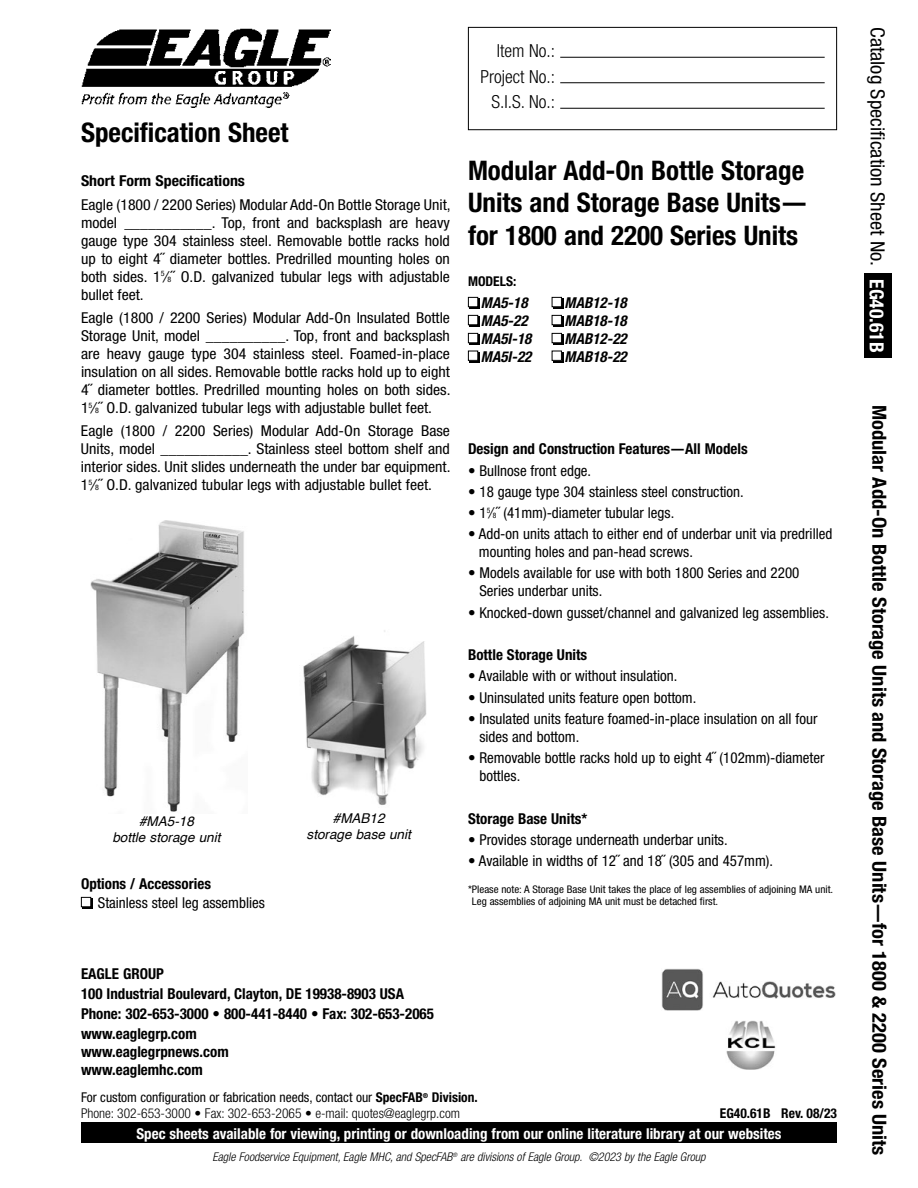
<style>
.page{position:relative;width:918px;height:1188px;background:#fff}
.page>*{position:absolute;margin:0;border:0;box-sizing:border-box;transform-origin:0 0}
.t1{font:700 condensed 27px/32.4px "Helvetica Neue LT Pro";color:#000}
.t2{font:700 condensed 19.5px "Helvetica Neue LT Pro";color:#000;scale:1.05 1}
.t3{font:condensed 19.5px "Helvetica Neue LT Pro";color:#000;scale:1.05 1}
.t4{font:300 condensed 18px/25.5px "Helvetica Neue LT Pro";color:#000;text-align:right}
.t5{font:condensed 15px/18px "Helvetica Neue LT Pro";color:#000;text-align:justify;scale:1.06 1}
.t6{font:condensed 15px/18px "Helvetica Neue LT Pro";color:#000}
.t7{font:700 condensed 15px/20.1px "Helvetica Neue LT Pro";color:#000}
.t8{font:700 condensed 15px "Helvetica Neue LT Pro";color:#fff}
.t9{font:italic 700 condensed 15px/18px "Helvetica Neue LT Pro";color:#000}
.t10{font:700 condensed 15px "Helvetica Neue LT Pro";color:#000;scale:1.06 1}
.t11{font:300 condensed 13.5px/16.2px "Helvetica Neue LT Pro";color:#000}
.t12{font:italic 13.5px/16.2px "Helvetica";color:#000;text-align:center}
.t13{font:700 condensed 13.5px "Helvetica Neue LT Pro";color:#000}
.t14{font:italic 300 condensed 12px "Helvetica Neue LT Pro";color:#000}
.t15{font:condensed 10.5px/12.6px "Helvetica Neue LT Pro";color:#000;scale:1.05 1}
.s1{font-size:7.5px}
.s2{font-weight:400}
.s3{font-weight:700}
.s4{font-weight:700;color:#fff}
</style>
<div class="page">
<div style="left:864px;top:274px;width:28px;height:84px;background:#000"></div>
<div style="left:468px;top:27px;width:369px;height:103px;border:1px solid #000"></div>
<hr style="left:560px;top:57px;width:265px;height:1px;background:#000">
<hr style="left:560px;top:82px;width:265px;height:1px;background:#000">
<hr style="left:560px;top:108px;width:265px;height:1px;background:#000">
<img style="left:81px;top:28px;width:250px;height:79px">
<div style="left:81px;top:1122px;width:756px;height:21px;background:#000"></div>
<img style="left:726px;top:1020px;width:50px;height:50px">
<img style="left:662px;top:969px;width:174px;height:41px">
<div style="left:82px;top:898px;width:11px;height:11px;background:#000"></div>
<div style="left:81px;top:897px;width:10px;height:10px;background:#fff"></div>
<div style="left:81px;top:897px;width:10px;height:10px;border:1px solid #000"></div>
<div style="left:470px;top:352px;width:10px;height:10px;background:#000"></div>
<div style="left:468px;top:351px;width:10px;height:9px;background:#fff"></div>
<div style="left:468px;top:351px;width:10px;height:10px;border:1px solid #000"></div>
<div style="left:470px;top:298px;width:10px;height:11px;background:#000"></div>
<div style="left:468px;top:297px;width:10px;height:10px;background:#fff"></div>
<div style="left:468px;top:297px;width:10px;height:10px;border:1px solid #000"></div>
<div style="left:470px;top:317px;width:10px;height:10px;background:#000"></div>
<div style="left:468px;top:315px;width:10px;height:10px;background:#fff"></div>
<div style="left:468px;top:315px;width:10px;height:10px;border:1px solid #000"></div>
<div style="left:470px;top:335px;width:10px;height:10px;background:#000"></div>
<div style="left:468px;top:333px;width:10px;height:10px;background:#fff"></div>
<div style="left:468px;top:333px;width:10px;height:10px;border:1px solid #000"></div>
<div style="left:553px;top:298px;width:10px;height:11px;background:#000"></div>
<div style="left:552px;top:297px;width:9px;height:10px;background:#fff"></div>
<div style="left:552px;top:297px;width:10px;height:10px;border:1px solid #000"></div>
<div style="left:553px;top:352px;width:10px;height:10px;background:#000"></div>
<div style="left:552px;top:351px;width:9px;height:9px;background:#fff"></div>
<div style="left:552px;top:351px;width:10px;height:10px;border:1px solid #000"></div>
<div style="left:553px;top:335px;width:10px;height:10px;background:#000"></div>
<div style="left:552px;top:333px;width:9px;height:10px;background:#fff"></div>
<div style="left:552px;top:333px;width:10px;height:10px;border:1px solid #000"></div>
<div style="left:553px;top:317px;width:10px;height:10px;background:#000"></div>
<div style="left:552px;top:315px;width:9px;height:10px;background:#fff"></div>
<div style="left:552px;top:315px;width:10px;height:10px;border:1px solid #000"></div>
<img style="left:90px;top:520px;width:155px;height:292px">
<img style="left:303px;top:630px;width:124px;height:175px">
<h1 class="t1" style="left:81px;top:116px;width:209px">Specification Sheet</h1>
<p class="t10" style="left:81px;top:172px;width:156px">Short Form Specifications</p>
<p class="t5" style="left:81px;top:195px;width:350px">Eagle (1800 / 2200 Series) Modular Add-On Bottle Storage Unit, model ___________. Top, front and backsplash are heavy gauge type 304 stainless steel. Removable bottle racks hold up to eight 4˝ diameter bottles. Predrilled mounting holes on both sides. 1<sup>5</sup>⁄<span class="s1">8</span>˝ O.D. galvanized tubular legs with adjustable bullet feet.</p>
<p class="t5" style="left:81px;top:309px;width:350px">Eagle (1800 / 2200 Series) Modular Add-On Insulated Bottle Storage Unit, model __________. Top, front and backsplash are heavy gauge type 304 stainless steel. Foamed-in-place insulation on all sides. Removable bottle racks hold up to eight 4˝ diameter bottles. Predrilled mounting holes on both sides.<br>1<sup>5</sup>⁄<span class="s1">8</span>˝ O.D. galvanized tubular legs with adjustable bullet feet.</p>
<p class="t5" style="left:81px;top:422px;width:350px">Eagle (1800 / 2200 Series) Modular Add-On Storage Base Units, model ___________. Stainless steel bottom shelf and interior sides. Unit slides underneath the under bar equipment.<br>1<sup>5</sup>⁄<span class="s1">8</span>˝ O.D. galvanized tubular legs with adjustable bullet feet.</p>
<p class="t12" style="left:112px;top:814px;width:110px">#MA5-18<br>bottle storage unit</p>
<p class="t12" style="left:307px;top:810px;width:106px">#MAB12<br>storage base unit</p>
<p class="t7" style="left:81px;top:874px;width:132px">Options / Accessories</p>
<p class="t6" style="left:98px;top:893px;width:169px">Stainless steel leg assemblies</p>
<p class="t4" style="left:480px;top:38px;width:76px">Item No.:<br>Project No.:<br>S.I.S. No.:</p>
<h1 class="t1" style="left:468px;top:154px;width:341px">Modular Add-On Bottle Storage<br>Units and Storage Base Units— for 1800 and 2200 Series Units</h1>
<p class="t13" style="left:468px;top:274px;width:50px">MODELS:</p>
<p class="t9" style="left:481px;top:293px;width:52px">MA5-18<br>MA5-22<br>MA5I-18<br>MA5I-22</p>
<p class="t9" style="left:565px;top:293px;width:64px;text-align:justify">MAB12-18<br>MAB18-18<br>MAB12-22<br>MAB18-22</p>
<p class="t7" style="left:468px;top:439px;width:281px">Design and Construction Features—All Models</p>
<p class="t6" style="left:468px;top:461px;width:125px">• Bullnose front edge.</p>
<p class="t6" style="left:468px;top:482px;width:277px">• 18 gauge type 304 stainless steel construction.</p>
<p class="t6" style="left:468px;top:504px;width:208px">• 1<sup>5</sup>⁄<span class="s1">8</span>˝ (41mm)-diameter tubular legs.</p>
<p class="t6" style="left:479px;top:525px;width:355px;text-indent:-11px">• Add-on units attach to either end of underbar unit via predrilled mounting holes and pan-head screws.</p>
<p class="t6" style="left:479px;top:564px;width:321px;text-indent:-11px">• Models available for use with both 1800 Series and 2200<br>Series underbar units.</p>
<p class="t6" style="left:468px;top:603px;width:363px">• Knocked-down gusset/channel and galvanized leg assemblies.</p>
<p class="t7" style="left:468px;top:645px;width:121px">Bottle Storage Units</p>
<p class="t6" style="left:468px;top:667px;width:211px">• Available with or without insulation.</p>
<p class="t6" style="left:468px;top:688px;width:230px">• Uninsulated units feature open bottom.</p>
<p class="t6" style="left:479px;top:709px;width:340px;text-indent:-11px">• Insulated units feature foamed-in-place insulation on all four sides and bottom.</p>
<p class="t6" style="left:479px;top:749px;width:347px;text-indent:-11px">• Removable bottle racks hold up to eight 4˝ (102mm)-diameter bottles.</p>
<p class="t7" style="left:468px;top:808px;width:121px">Storage Base Units*</p>
<p class="t6" style="left:468px;top:830px;width:261px">• Provides storage underneath underbar units.</p>
<p class="t6" style="left:468px;top:852px;width:307px">• Available in widths of 12˝ and 18˝ (305 and 457mm).</p>
<p class="t15" style="left:472px;top:883px;width:346px;text-indent:-4px">*Please note: A Storage Base Unit takes the place of leg assemblies of adjoining MA unit.<br>Leg assemblies of adjoining MA unit must be detached first.</p>
<p class="t7" style="left:81px;top:964px;width:354px">EAGLE GROUP<br>100 Industrial Boulevard, Clayton, DE 19938-8903 USA Phone: 302-653-3000 • 800-441-8440 • Fax: 302-653-2065 www.eaglegrp.com</p>
<p class="t7" style="left:81px;top:1043px;width:149px;line-height:18px">www.eaglegrpnews.com www.eaglemhc.com</p>
<p class="t11" style="left:81px;top:1089px;width:398px"><span class="s2">For custom configuration or fabrication needs, contact our</span> <span class="s3">SpecFAB</span><sup>®</sup> <span class="s3">Division.<br></span>Phone: 302-653-3000 • Fax: 302-653-2065 • e-mail: quotes@eaglegrp.com</p>
<p class="t14" style="left:212px;top:1150px;width:495px">Eagle Foodservice Equipment, Eagle MHC, and SpecFAB<sup>®</sup> are divisions of Eagle Group. ©2023 by the Eagle Group</p>
<p class="t13" style="left:720px;top:1106px;width:119px">EG40.61B Rev. 08/23</p>
<p class="t8" style="left:137px;top:1125px;width:647px">Spec sheets available for viewing, printing or downloading from our online literature library at our websites</p>
<h2 class="t3" style="left:889px;top:27px;width:311px;rotate:90deg">Catalog Specification Sheet No. <span class="s4">EG40.61B</span></h2>
<h2 class="t2" style="left:891px;top:405px;width:716px;rotate:90deg">Modular Add-On Bottle Storage Units and Storage Base Units—for 1800 &amp; 2200 Series Units</h2>
</div>
